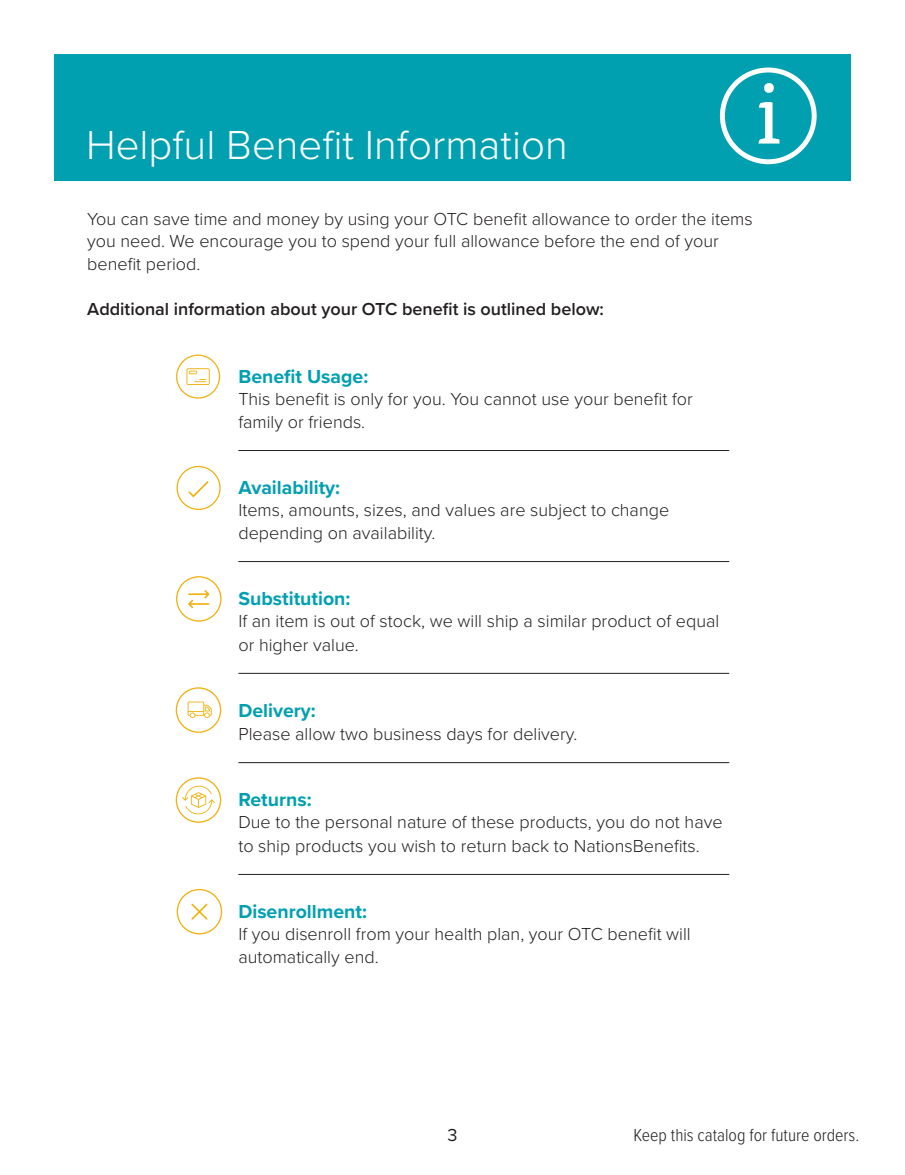
<style>
.page{position:relative;width:905px;height:1175px;background:#fff}
.page>*{position:absolute;margin:0;border:0;box-sizing:border-box;transform-origin:0 0}
.t1{font:300 42px "Proxima Nova";color:#fff}
.t2{font:700 19.5px "Proxima Nova";color:#00a0b0}
.t3{font:300 18px/22.5px "Proxima Nova";color:#231f20}
.t4{font:600 18px "Proxima Nova";color:#231f20}
.t5{font:300 18px "Proxima Nova Cond";color:#231f20}
.t6{font:18px "Proxima Nova";color:#231f20}
</style>
<div class="page">
<div style="left:54px;top:54px;width:796px;height:126px;background:#00a0b0"></div>
<svg style="left:720px;top:68px;width:96px;height:96px"></svg>
<hr style="left:238px;top:450px;width:491px;height:1px;background:#231f20">
<hr style="left:238px;top:561px;width:491px;height:1px;background:#231f20">
<hr style="left:238px;top:673px;width:491px;height:1px;background:#231f20">
<hr style="left:238px;top:762px;width:491px;height:1px;background:#231f20">
<hr style="left:238px;top:874px;width:491px;height:1px;background:#231f20">
<svg style="left:176px;top:576px;width:45px;height:45px"></svg>
<svg style="left:176px;top:354px;width:44px;height:45px"></svg>
<svg style="left:176px;top:466px;width:45px;height:44px"></svg>
<svg style="left:176px;top:687px;width:45px;height:46px"></svg>
<svg style="left:176px;top:777px;width:45px;height:45px"></svg>
<svg style="left:177px;top:889px;width:45px;height:45px"></svg>
<h2 class="t1" style="left:86px;top:114px;width:483px">Helpful Benefit Information</h2>
<p class="t3" style="left:87px;top:206px;width:667px">You can save time and money by using your OTC benefit allowance to order the items you need. We encourage you to spend your full allowance before the end of your benefit period.</p>
<p class="t4" style="left:87px;top:295px;width:518px">Additional information about your OTC benefit is outlined below:</p>
<h3 class="t2" style="left:238px;top:362px;width:131px">Benefit Usage:</h3>
<p class="t3" style="left:238px;top:387px;width:456px">This benefit is only for you. You cannot use your benefit for family or friends.</p>
<h3 class="t2" style="left:238px;top:473px;width:103px">Availability:</h3>
<p class="t3" style="left:238px;top:498px;width:432px">Items, amounts, sizes, and values are subject to change depending on availability.</p>
<h3 class="t2" style="left:238px;top:584px;width:114px">Substitution:</h3>
<p class="t3" style="left:238px;top:609px;width:482px;line-height:23.2px">If an item is out of stock, we will ship a similar product of equal or higher value.</p>
<h3 class="t2" style="left:238px;top:695px;width:79px">Delivery:</h3>
<p class="t3" style="left:238px;top:721px;width:340px">Please allow two business days for delivery.</p>
<h3 class="t2" style="left:238px;top:785px;width:75px">Returns:</h3>
<p class="t3" style="left:238px;top:810px;width:485px;line-height:23.2px">Due to the personal nature of these products, you do not have to ship products you wish to return back to NationsBenefits.</p>
<h3 class="t2" style="left:238px;top:896px;width:130px">Disenrollment:</h3>
<p class="t3" style="left:238px;top:922px;width:454px">If you disenroll from your health plan, your OTC benefit will automatically end.</p>
<p class="t6" style="left:447px;top:1121px;width:12px">3</p>
<p class="t5" style="left:633px;top:1121px;width:227px">Keep this catalog for future orders.</p>
</div>
